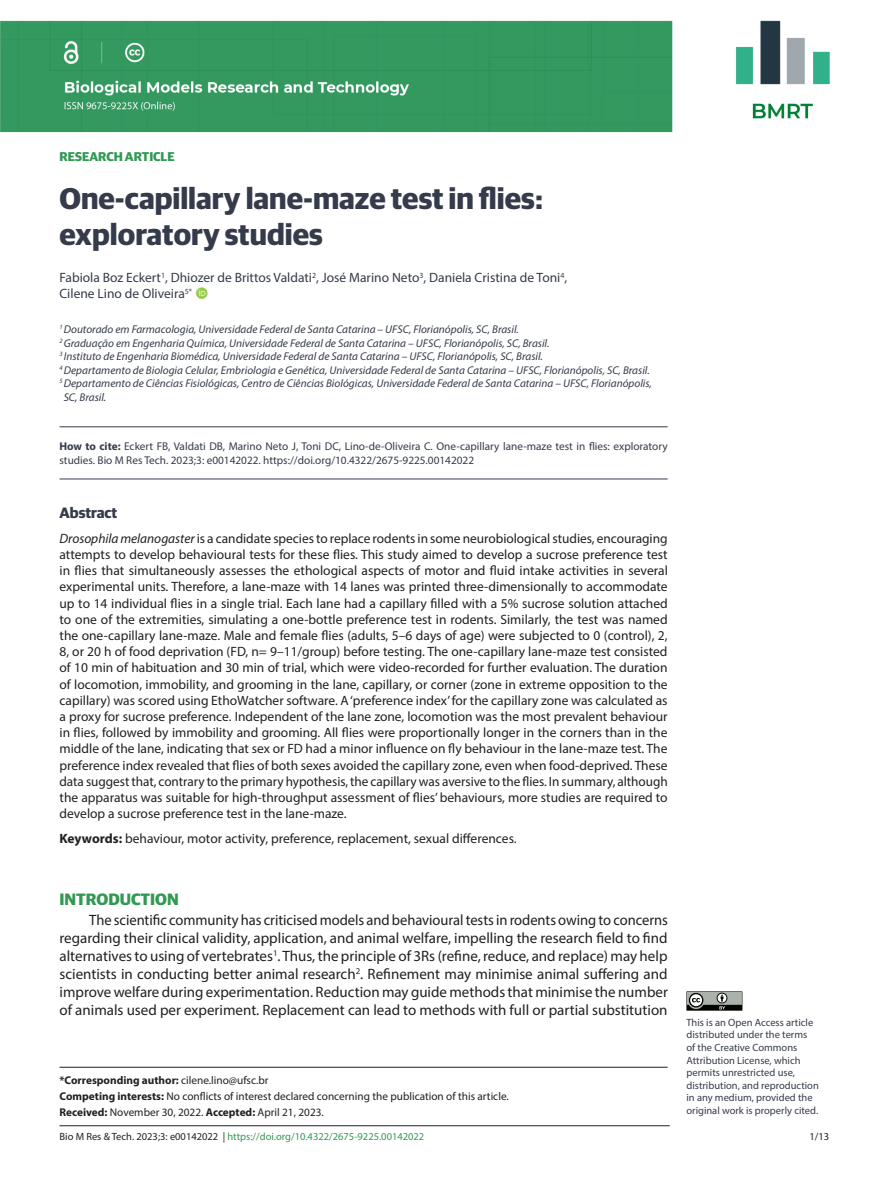
<style>
.page{position:relative;width:893px;height:1191px;background:#fff}
.page>*{position:absolute;margin:0;border:0;box-sizing:border-box;transform-origin:0 0}
.ArticleTitle{font:700 30px/36px "Guardian Sans";color:#353b4b}
.Heading1{font:700 16.5px "Guardian Sans";color:#329954}
.Paragraph{font:15px/18px "Myriad Pro";color:#231f20;text-align:justify}
.AbstractTitle{font:700 15px "Guardian Sans";color:#353b4b}
.Abstract{font:13.5px/16.2px "Myriad Pro";color:#231f20;text-align:justify}
.Authors{font:13.5px/16.2px "Myriad Pro";color:#353b4b}
.Keywords{font:13.5px "Myriad Pro";color:#231f20}
.t1{font:700 12.75px "Guardian Sans";color:#329954}
.Affiliations{font:italic 11.25px/13.5px "Myriad Pro";color:#353b4b}
.HowToCite{font:11.25px/13.5px "Myriad Pro";color:#353b4b}
.fnConflict{font:11.25px "Myriad Pro";color:#231f20}
.History{font:11.25px "Myriad Pro";color:#231f20}
.Correspondence{font:700 11.25px "Myriad Pro";color:#231f20}
.LicenseParaAlt{font:10.5px/12.6px "Myriad Pro";color:#353b4b}
.t2{font:10.5px "Myriad Pro";color:#329954}
.t3{font:10.5px "Myriad Pro";color:#231f20}
.s1{font-weight:700}
.s2{font-style:italic}
.s3{font-weight:400}
.s4{color:#231f20}
</style>
<div class="page">
<img style="left:0;top:20px;width:830px;height:113px">
<hr style="left:60px;top:1125px;width:610px;height:1px;background:#231f20">
<svg style="left:686px;top:991px;width:57px;height:20px"></svg>
<div style="left:759px;top:122px;width:49px;height:11px;background:#fff"></div>
<hr style="left:60px;top:1067px;width:608px;height:1px;background:#231f20">
<hr style="left:60px;top:426px;width:608px;height:1px;background:#353b4b">
<hr style="left:60px;top:479px;width:608px;height:1px;background:#353b4b">
<p class="t1" style="left:60px;top:147px;width:117px">RESEARCH ARTICLE</p>
<p class="ArticleTitle" style="left:60px;top:178px;width:485px">One-capillary lane-maze test in flies: exploratory studies</p>
<p class="Authors" style="left:60px;top:269px;width:509px">Fabiola Boz Eckert<sup>1</sup>, Dhiozer de Brittos Valdati<sup>2</sup>, José Marino Neto<sup>3</sup>, Daniela Cristina de Toni<sup>4</sup>,<br>Cilene Lino de Oliveira<sup>5*</sup></p>
<p class="Affiliations" style="left:60px;top:322px;width:461px"><sup>1</sup> Doutorado em Farmacologia, Universidade Federal de Santa Catarina – UFSC, Florianópolis, SC, Brasil.</p>
<p class="Affiliations" style="left:60px;top:336px;width:491px"><sup>2</sup> Graduação em Engenharia Química, Universidade Federal de Santa Catarina – UFSC, Florianópolis, SC, Brasil.</p>
<p class="Affiliations" style="left:60px;top:349px;width:485px"><sup>3</sup> Instituto de Engenharia Biomédica, Universidade Federal de Santa Catarina – UFSC, Florianópolis, SC, Brasil.</p>
<p class="Affiliations" style="left:60px;top:363px;width:592px"><sup>4</sup> Departamento de Biologia Celular, Embriologia e Genética, Universidade Federal de Santa Catarina – UFSC, Florianópolis, SC, Brasil.</p>
<p class="Affiliations" style="left:64px;top:376px;width:590px;text-indent:-4px"><sup>5</sup> Departamento de Ciências Fisiológicas, Centro de Ciências Biológicas, Universidade Federal de Santa Catarina – UFSC, Florianópolis,<br>SC, Brasil.</p>
<p class="HowToCite" style="left:60px;top:440px;width:610px"><span class="s1">How to cite:</span> Eckert FB, Valdati DB, Marino Neto J, Toni DC, Lino-de-Oliveira C. One-capillary lane-maze test in flies: exploratory studies. Bio M Res Tech. 2023;3: e00142022. https://doi.org/10.4322/2675-9225.00142022</p>
<p class="AbstractTitle" style="left:60px;top:501px;width:59px">Abstract</p>
<p class="Abstract" style="left:60px;top:530px;width:610px"><span class="s2">Drosophila melanogaster</span> is a candidate species to replace rodents in some neurobiological studies, encouraging attempts to develop behavioural tests for these flies. This study aimed to develop a sucrose preference test in flies that simultaneously assesses the ethological aspects of motor and fluid intake activities in several experimental units. Therefore, a lane-maze with 14 lanes was printed three-dimensionally to accommodate up to 14 individual flies in a single trial. Each lane had a capillary filled with a 5% sucrose solution attached to one of the extremities, simulating a one-bottle preference test in rodents. Similarly, the test was named the one-capillary lane-maze. Male and female flies (adults, 5–6 days of age) were subjected to 0 (control), 2, 8, or 20 h of food deprivation (FD, n= 9–11/group) before testing. The one-capillary lane-maze test consisted of 10 min of habituation and 30 min of trial, which were video-recorded for further evaluation. The duration of locomotion, immobility, and grooming in the lane, capillary, or corner (zone in extreme opposition to the capillary) was scored using EthoWatcher software. A ‘preference index’ for the capillary zone was calculated as a proxy for sucrose preference. Independent of the lane zone, locomotion was the most prevalent behaviour in flies, followed by immobility and grooming. All flies were proportionally longer in the corners than in the middle of the lane, indicating that sex or FD had a minor influence on fly behaviour in the lane-maze test. The preference index revealed that flies of both sexes avoided the capillary zone, even when food-deprived. These data suggest that, contrary to the primary hypothesis, the capillary was aversive to the flies. In summary, although the apparatus was suitable for high-throughput assessment of flies’ behaviours, more studies are required to develop a sucrose preference test in the lane-maze.</p>
<p class="Keywords" style="left:60px;top:830px;width:459px"><span class="s1">Keywords:</span> behaviour, motor activity, preference, replacement, sexual differences.</p>
<p class="Heading1" style="left:60px;top:887px;width:121px">INTRODUCTION</p>
<p class="Paragraph" style="left:60px;top:911px;width:610px;text-indent:30px">The scientific community has criticised models and behavioural tests in rodents owing to concerns regarding their clinical validity, application, and animal welfare, impelling the research field to find alternatives to using of vertebrates<sup>1</sup>. Thus, the principle of 3Rs (refine, reduce, and replace) may help scientists in conducting better animal research<sup>2</sup>. Refinement may minimise animal suffering and improve welfare during experimentation. Reduction may guide methods that minimise the number of animals used per experiment. Replacement can lead to methods with full or partial substitution</p>
<p class="Correspondence" style="left:60px;top:1073px;width:210px">*Corresponding author: <span class="s3">cilene.lino@ufsc.br</span></p>
<p class="fnConflict" style="left:60px;top:1089px;width:451px"><span class="s1">Competing interests:</span> No conflicts of interest declared concerning the publication of this article.</p>
<p class="History" style="left:60px;top:1105px;width:266px"><span class="s1">Received:</span> November 30, 2022. <span class="s1">Accepted:</span> April 21, 2023.</p>
<p class="t2" style="left:60px;top:1130px;width:366px"><span class="s4">Bio M Res &amp; Tech. 2023;3: e00142022 |</span> https://doi.org/10.4322/2675-9225.00142022</p>
<p class="LicenseParaAlt" style="left:686px;top:1015px;width:134px">This is an Open Access article distributed under the terms<br>of the Creative Commons<br>Attribution License, which permits unrestricted use, distribution, and reproduction in any medium, provided the original work is properly cited.</p>
<p class="t3" style="left:809px;top:1130px;width:21px">1/13</p>
</div>
